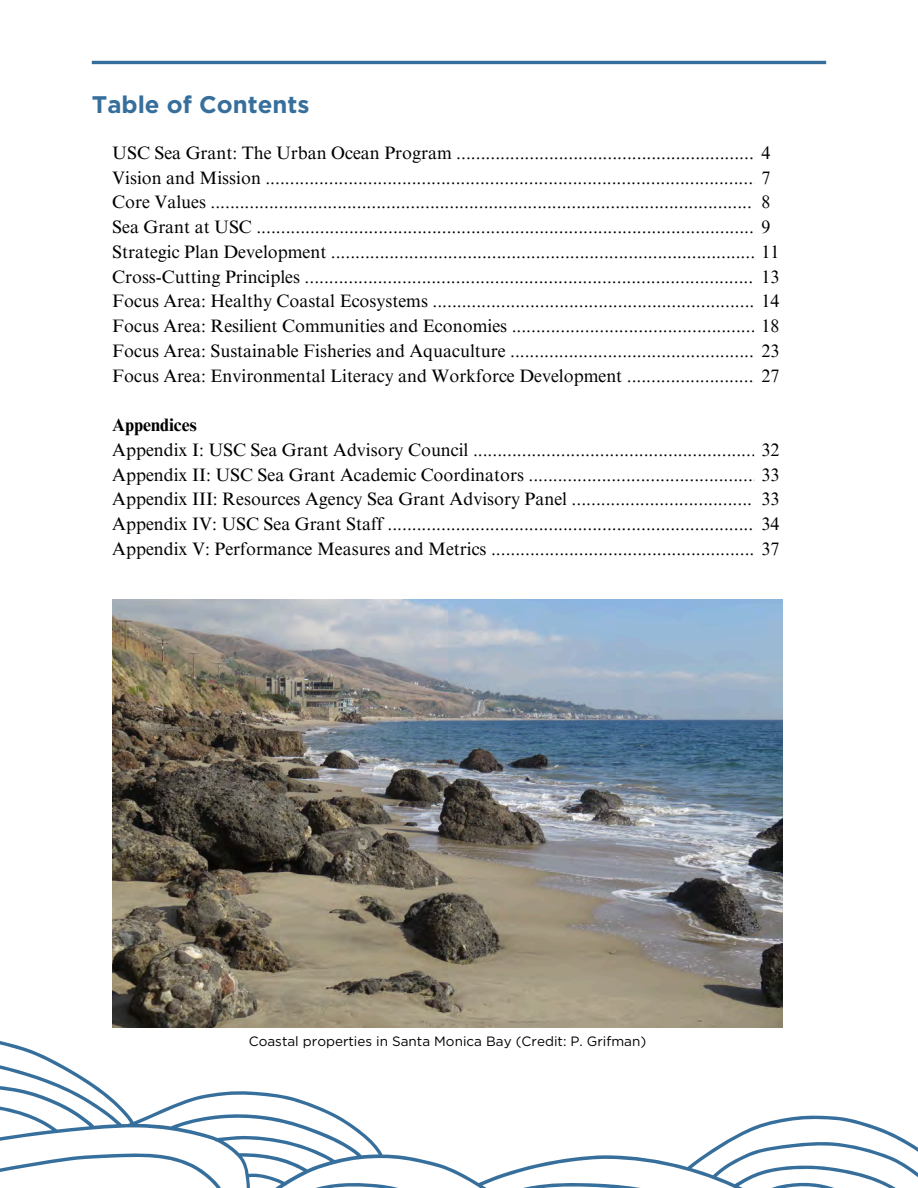
<style>
.page{position:relative;width:918px;height:1188px;background:#fff}
.page>*{position:absolute;margin:0;border:0;box-sizing:border-box;transform-origin:0 0}
.t1{font:700 24px "Gotham";color:#376f9c}
.t2{font:18px/24.8px "Times NRMT Pro";color:#000}
.t3{font:13.5px "Gotham";color:#000}
.s1{font-weight:700}
</style>
<div class="page">
<hr style="left:92px;top:61px;width:734px;height:3px;background:#376f9c">
<svg style="left:0;top:1027px;width:918px;height:161px"></svg>
<img style="left:112px;top:600px;width:671px;height:427px">
<h2 class="t1" style="left:92px;top:90px;width:219px">Table of Contents</h2>
<p class="t2" style="left:112px;top:143px;width:669px">USC Sea Grant: The Urban Ocean Program ..............................................................4<br>Vision and Mission ..................................................................................................... 7<br>Core Values ...............................................................................................................<br>Sea Grant at USC .......................................................................................................9<br>Strategic Plan Development ....................................................................................... 11<br>Cross-Cutting Principles ............................................................................................ 13<br>Focus Area: Healthy Coastal Ecosystems .................................................................. 14<br>Focus Area: Resilient Communities and Economies .................................................. 18<br>Focus Area: Sustainable Fisheries and Aquaculture ...................................................23<br>Focus Area: Environmental Literacy and Workforce Development ........................... 27</p>
<p class="t2" style="left:112px;top:415px;width:671px"><span class="s1">Appendices<br></span>Appendix I: USC Sea Grant Advisory Council .......................................................... 32<br>Appendix II: USC Sea Grant Academic Coordinators ............................................... 33<br>Appendix III: Resources Agency Sea Grant Advisory Panel .....................................<br>Appendix IV: USC Sea Grant Staff ............................................................................ 34<br>Appendix V: Performance Measures and Metrics ....................................................... 37</p>
<p class="t2" style="left:761px;top:192px;width:10px">8</p>
<p class="t2" style="left:761px;top:266px;width:19px">13<br>14</p>
<p class="t2" style="left:761px;top:489px;width:20px">33</p>
<p class="t2" style="left:761px;top:539px;width:20px">37</p>
<h2 class="t3" style="left:249px;top:1033px;width:399px">Coastal properties in Santa Monica Bay (Credit: P. Grifman)</h2>
</div>
